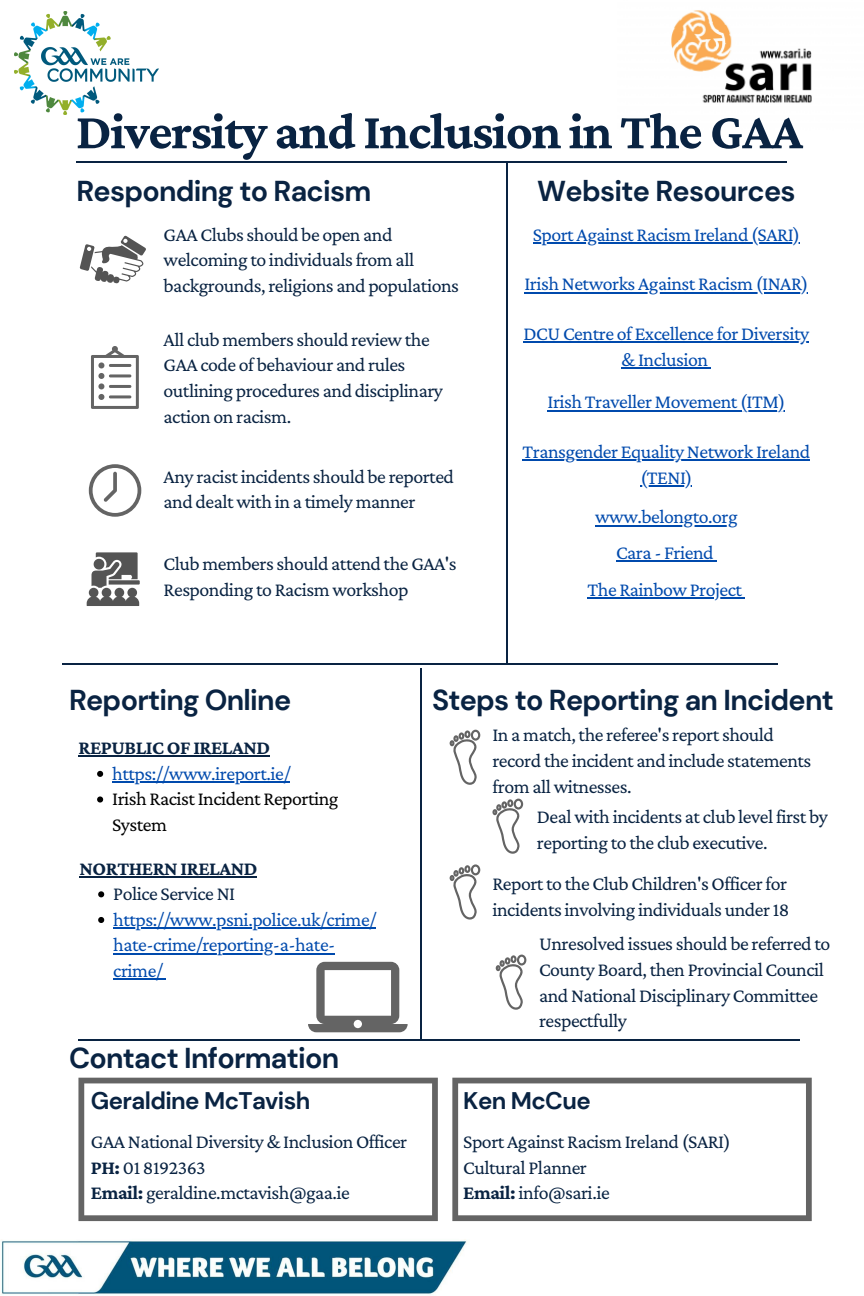
<style>
.page{position:relative;width:864px;height:1296px;background:#fff}
.page>*{position:absolute;margin:0;border:0;box-sizing:border-box;transform-origin:0 0}
.t1{font:700 52px "Crimson Pro";letter-spacing:-.025em;color:#092342}
.t2{font:700 28.75px "DM Sans";letter-spacing:-.025em;color:#092342}
.t3{font:700 24px "DM Sans";letter-spacing:-.025em;color:#092342}
.t4{font:19.85px/25.6px "Crimson Pro";letter-spacing:-.025em;color:#092342}
.t5{font:19.85px/25.6px "Crimson Pro";letter-spacing:-.025em;color:#004aad;text-align:center}
.t6{font:19.85px/25.6px "Crimson Pro";letter-spacing:-.025em;color:#000}
.t7{font:700 19.85px "Crimson Pro";letter-spacing:-.025em;color:#092342}
.s1{font-weight:700}
</style>
<div class="page">
<hr style="left:506px;top:163px;width:2px;height:500px;background:#092342">
<hr style="left:62px;top:663px;width:716px;height:2px;background:#092342">
<hr style="left:76px;top:162px;width:711px;height:1px;background:#092342">
<hr style="left:78px;top:1039px;width:722px;height:2px;background:#092342">
<hr style="left:420px;top:669px;width:2px;height:370px;background:#092342">
<img style="left:14px;top:12px;width:144px;height:103px">
<svg style="left:91px;top:346px;width:48px;height:63px"></svg>
<svg style="left:80px;top:236px;width:66px;height:48px"></svg>
<div style="left:89px;top:588px;width:9px;height:9px;background:#545454;border-radius:50%"></div>
<div style="left:102px;top:588px;width:9px;height:9px;background:#545454;border-radius:50%"></div>
<div style="left:115px;top:588px;width:9px;height:9px;background:#545454;border-radius:50%"></div>
<div style="left:127px;top:588px;width:10px;height:9px;background:#545454;border-radius:50%"></div>
<svg style="left:87px;top:596px;width:52px;height:10px"></svg>
<svg style="left:92px;top:552px;width:48px;height:36px"></svg>
<svg style="left:450px;top:730px;width:30px;height:55px"></svg>
<svg style="left:492px;top:799px;width:31px;height:55px"></svg>
<svg style="left:450px;top:864px;width:30px;height:56px"></svg>
<svg style="left:496px;top:955px;width:30px;height:55px"></svg>
<svg style="left:308px;top:962px;width:100px;height:70px"></svg>
<img style="left:1px;top:1239px;width:466px;height:56px">
<svg style="left:78px;top:1078px;width:360px;height:143px"></svg>
<svg style="left:452px;top:1078px;width:360px;height:143px"></svg>
<svg style="left:89px;top:464px;width:52px;height:53px"></svg>
<img style="left:671px;top:10px;width:141px;height:93px">
<svg style="left:98px;top:891px;width:6px;height:6px"></svg>
<svg style="left:98px;top:917px;width:6px;height:6px"></svg>
<hr style="left:113px;top:927px;width:263px;height:2px;background:#004aad">
<hr style="left:113px;top:953px;width:222px;height:2px;background:#004aad">
<hr style="left:113px;top:978px;width:53px;height:2px;background:#004aad">
<hr style="left:80px;top:876px;width:177px;height:2px;background:#092342">
<hr style="left:533px;top:242px;width:267px;height:1px;background:#004aad">
<hr style="left:524px;top:292px;width:284px;height:2px;background:#004aad">
<hr style="left:548px;top:410px;width:237px;height:1px;background:#004aad">
<hr style="left:523px;top:460px;width:287px;height:1px;background:#004aad">
<hr style="left:640px;top:485px;width:52px;height:2px;background:#004aad">
<hr style="left:524px;top:341px;width:285px;height:2px;background:#004aad">
<hr style="left:622px;top:367px;width:86px;height:2px;background:#004aad">
<hr style="left:595px;top:525px;width:142px;height:2px;background:#004aad">
<hr style="left:616px;top:561px;width:97px;height:1px;background:#004aad">
<hr style="left:588px;top:597px;width:154px;height:2px;background:#004aad">
<svg style="left:97px;top:771px;width:6px;height:6px"></svg>
<hr style="left:112px;top:781px;width:178px;height:2px;background:#004aad">
<svg style="left:97px;top:796px;width:6px;height:7px"></svg>
<hr style="left:78px;top:755px;width:192px;height:2px;background:#092342">
<p class="t1" style="left:76px;top:102px;width:728px">Diversity and Inclusion in The GAA</p>
<p class="t2" style="left:76px;top:173px;width:296px">Responding to Racism</p>
<p class="t4" style="left:164px;top:221px;width:297px">GAA Clubs should be open and welcoming to individuals from all backgrounds, religions and populations</p>
<p class="t4" style="left:164px;top:326px;width:281px">All club members should review the<br>GAA code of behaviour and rules outlining procedures and disciplinary action on racism.</p>
<p class="t4" style="left:164px;top:463px;width:292px">Any racist incidents should be reported and dealt with in a timely manner</p>
<p class="t4" style="left:164px;top:550px;width:295px">Club members should attend the GAA's<br>Responding to Racism workshop</p>
<p class="t2" style="left:537px;top:173px;width:260px">Website Resources</p>
<p class="t5" style="left:533px;top:221px;width:269px">Sport Against Racism Ireland (SARI)</p>
<p class="t5" style="left:524px;top:271px;width:286px">Irish Networks Against Racism (INAR)</p>
<p class="t5" style="left:524px;top:320px;width:287px">DCU Centre of Excellence for Diversity &amp; Inclusion</p>
<p class="t5" style="left:548px;top:389px;width:239px">Irish Traveller Movement (ITM)</p>
<p class="t5" style="left:523px;top:439px;width:289px">Transgender Equality Network Ireland (TENI)</p>
<p class="t5" style="left:595px;top:504px;width:144px">www.belongto.org</p>
<p class="t5" style="left:616px;top:540px;width:99px">Cara - Friend</p>
<p class="t5" style="left:588px;top:576px;width:156px">The Rainbow Project</p>
<p class="t2" style="left:69px;top:681px;width:224px">Reporting Online</p>
<p class="t7" style="left:78px;top:736px;width:193px">REPUBLIC OF IRELAND</p>
<p class="t5" style="left:112px;top:760px;width:180px">https://www.ireport.ie/</p>
<p class="t6" style="left:112px;top:786px;width:228px">Irish Racist Incident Reporting<br>System</p>
<p class="t7" style="left:80px;top:857px;width:179px">NORTHERN IRELAND</p>
<p class="t4" style="left:113px;top:881px;width:124px">Police Service NI</p>
<p class="t5" style="left:113px;top:906px;width:265px;text-align:left">https://www.psni.police.uk/crime/ hate-crime/reporting-a-hate&shy;crime/</p>
<p class="t2" style="left:69px;top:1039px;width:272px">Contact Information</p>
<p class="t3" style="left:91px;top:1086px;width:221px">Geraldine McTavish</p>
<p class="t4" style="left:91px;top:1128px;width:318px">GAA National Diversity &amp; Inclusion Officer</p>
<p class="t4" style="left:91px;top:1154px;width:116px"><span class="s1">PH:</span> 01 8192363</p>
<p class="t4" style="left:91px;top:1180px;width:261px"><span class="s1">Email:</span> geraldine.mctavish@gaa.ie</p>
<p class="t2" style="left:432px;top:681px;width:403px">Steps to Reporting an Incident</p>
<p class="t4" style="left:492px;top:722px;width:320px">In a match, the referee's report should record the incident and include statements from all witnesses.</p>
<p class="t4" style="left:537px;top:803px;width:293px">Deal with incidents at club level first by reporting to the club executive.</p>
<p class="t4" style="left:492px;top:870px;width:299px">Report to the Club Children's Officer for incidents involving individuals under 18</p>
<p class="t4" style="left:539px;top:931px;width:293px">Unresolved issues should be referred to<br>County Board, then Provincial Council and National Disciplinary Committee respectfully</p>
<p class="t3" style="left:463px;top:1086px;width:129px">Ken McCue</p>
<p class="t4" style="left:463px;top:1128px;width:269px">Sport Against Racism Ireland (SARI)</p>
<p class="t4" style="left:463px;top:1154px;width:125px">Cultural Planner</p>
<p class="t4" style="left:463px;top:1180px;width:148px"><span class="s1">Email:</span> info@sari.ie</p>
</div>
